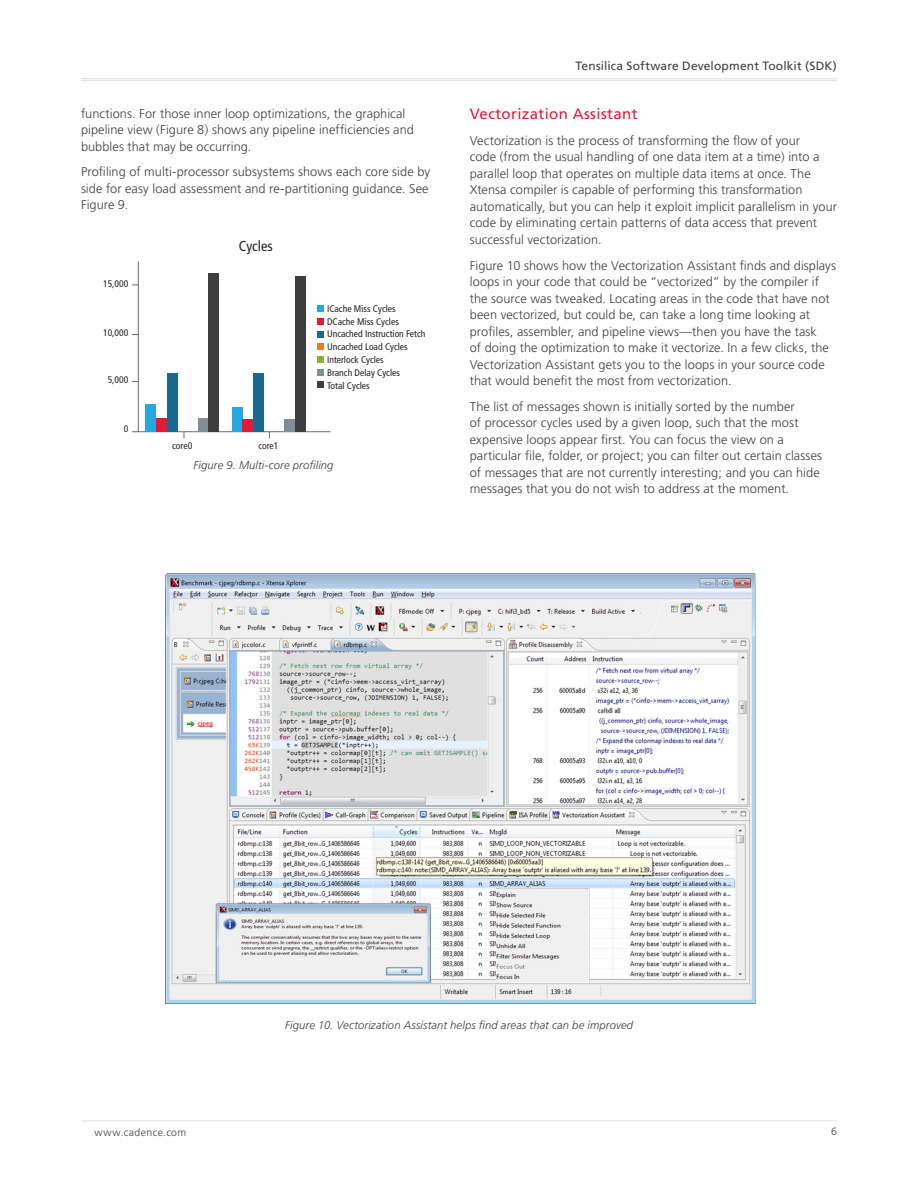
<style>
.page{position:relative;width:918px;height:1188px;background:#fff}
.page>*{position:absolute;margin:0;border:0;box-sizing:border-box;transform-origin:0 0}
.Body_Header_A{font:15px "Frutiger";letter-spacing:.025em;color:#e51836}
.t1{font:condensed 14.4px "Frutiger";color:#231f20}
.Body{font:300 12.75px/16.5px "Frutiger";letter-spacing:.005em;color:#3e3e3f}
.t2{font:12px "Frutiger";letter-spacing:.01em;color:#3e3e3f}
.t3{font:italic 300 11.25px "Frutiger";letter-spacing:.01em;color:#3e3e3f}
.t4{font:300 10.5px "Frutiger";letter-spacing:.04em;color:#3e3e3f}
.t5{font:condensed 9.6px/12.8px "Frutiger";color:#231f20}
</style>
<div class="page">
<hr style="left:81px;top:78px;width:756px;height:1px;background:#e1e2e4">
<hr style="left:81px;top:1121px;width:756px;height:1px;background:#e1e2e4">
<hr style="left:81px;top:80px;width:756px;height:1px;background:#e1e2e4">
<hr style="left:138px;top:261px;width:1px;height:171px;background:#6c6d70">
<hr style="left:132px;top:431px;width:199px;height:1px;background:#6c6d70">
<div style="left:146px;top:404px;width:10px;height:28px;background:#28a7df"></div>
<div style="left:156px;top:418px;width:11px;height:14px;background:#e51836"></div>
<div style="left:167px;top:374px;width:10px;height:58px;background:#1a6a8f"></div>
<div style="left:198px;top:418px;width:11px;height:14px;background:#808e96"></div>
<div style="left:209px;top:273px;width:10px;height:159px;background:#3e3e3f"></div>
<div style="left:232px;top:408px;width:10px;height:24px;background:#28a7df"></div>
<div style="left:242px;top:420px;width:11px;height:12px;background:#e51836"></div>
<div style="left:253px;top:374px;width:11px;height:58px;background:#1a6a8f"></div>
<div style="left:284px;top:420px;width:11px;height:12px;background:#808e96"></div>
<div style="left:295px;top:276px;width:10px;height:156px;background:#3e3e3f"></div>
<div style="left:317px;top:305px;width:7px;height:7px;background:#28a7df"></div>
<div style="left:317px;top:318px;width:7px;height:7px;background:#e51836"></div>
<div style="left:317px;top:331px;width:7px;height:6px;background:#1a6a8f"></div>
<div style="left:317px;top:344px;width:7px;height:6px;background:#ea7c1d"></div>
<div style="left:317px;top:356px;width:7px;height:7px;background:#8bb037"></div>
<div style="left:317px;top:369px;width:7px;height:7px;background:#808e96"></div>
<div style="left:317px;top:381px;width:7px;height:7px;background:#3e3e3f"></div>
<img style="left:166px;top:574px;width:589px;height:429px">
<p class="Body" style="left:81px;top:105px;width:334px">functions. For those inner loop optimizations, the graphical pipeline view (Figure 8) shows any pipeline inefficiencies and bubbles that may be occurring.</p>
<p class="Body" style="left:81px;top:164px;width:351px;text-align:justify">Profiling of multi-processor subsystems shows each core side by side for easy load assessment and re-partitioning guidance. See Figure 9.</p>
<p class="t5" style="left:103px;top:277px;width:27px">15,000</p>
<p class="t5" style="left:103px;top:327px;width:27px">10,000</p>
<p class="t5" style="left:108px;top:374px;width:22px">5,000</p>
<p class="t5" style="left:124px;top:422px;width:6px">0</p>
<p class="t1" style="left:239px;top:237px;width:36px">Cycles</p>
<p class="t5" style="left:172px;top:439px;width:22px">core0</p>
<p class="t5" style="left:258px;top:439px;width:22px">core1</p>
<p class="t5" style="left:327px;top:302px;width:100px">ICache Miss Cycles<br>DCache Miss Cycles<br>Uncached Instruction Fetch<br>Uncached Load Cycles<br>Interlock Cycles<br>Branch Delay Cycles<br>Total Cycles</p>
<p class="t3" style="left:194px;top:459px;width:142px">Figure 9. Multi-core profiling</p>
<p class="t2" style="left:576px;top:59px;width:263px">Tensilica Software Development Toolkit (SDK)</p>
<p class="Body_Header_A" style="left:470px;top:105px;width:169px">Vectorization Assistant</p>
<p class="Body" style="left:470px;top:132px;width:369px">Vectorization is the process of transforming the flow of your<br>code (from the usual handling of one data item at a time) into a parallel loop that operates on multiple data items at once. The Xtensa compiler is capable of performing this transformation automatically, but you can help it exploit implicit parallelism in your code by eliminating certain patterns of data access that prevent successful vectorization.</p>
<p class="Body" style="left:470px;top:257px;width:368px">Figure 10 shows how the Vectorization Assistant finds and displays loops in your code that could be “vectorized” by the compiler if the source was tweaked. Locating areas in the code that have not been vectorized, but could be, can take a long time looking at profiles, assembler, and pipeline views—then you have the task<br>of doing the optimization to make it vectorize. In a few clicks, the Vectorization Assistant gets you to the loops in your source code that would benefit the most from vectorization.</p>
<p class="Body" style="left:470px;top:398px;width:354px">The list of messages shown is initially sorted by the number<br>of processor cycles used by a given loop, such that the most expensive loops appear first. You can focus the view on a particular file, folder, or project; you can filter out certain classes of messages that are not currently interesting; and you can hide messages that you do not wish to address at the moment.</p>
<p class="t4" style="left:95px;top:1127px;width:93px">www.cadence.com</p>
<p class="t3" style="left:285px;top:1018px;width:350px">Figure 10. Vectorization Assistant helps find areas that can be improved</p>
<p class="t4" style="left:831px;top:1126px;width:7px">6</p>
</div>
